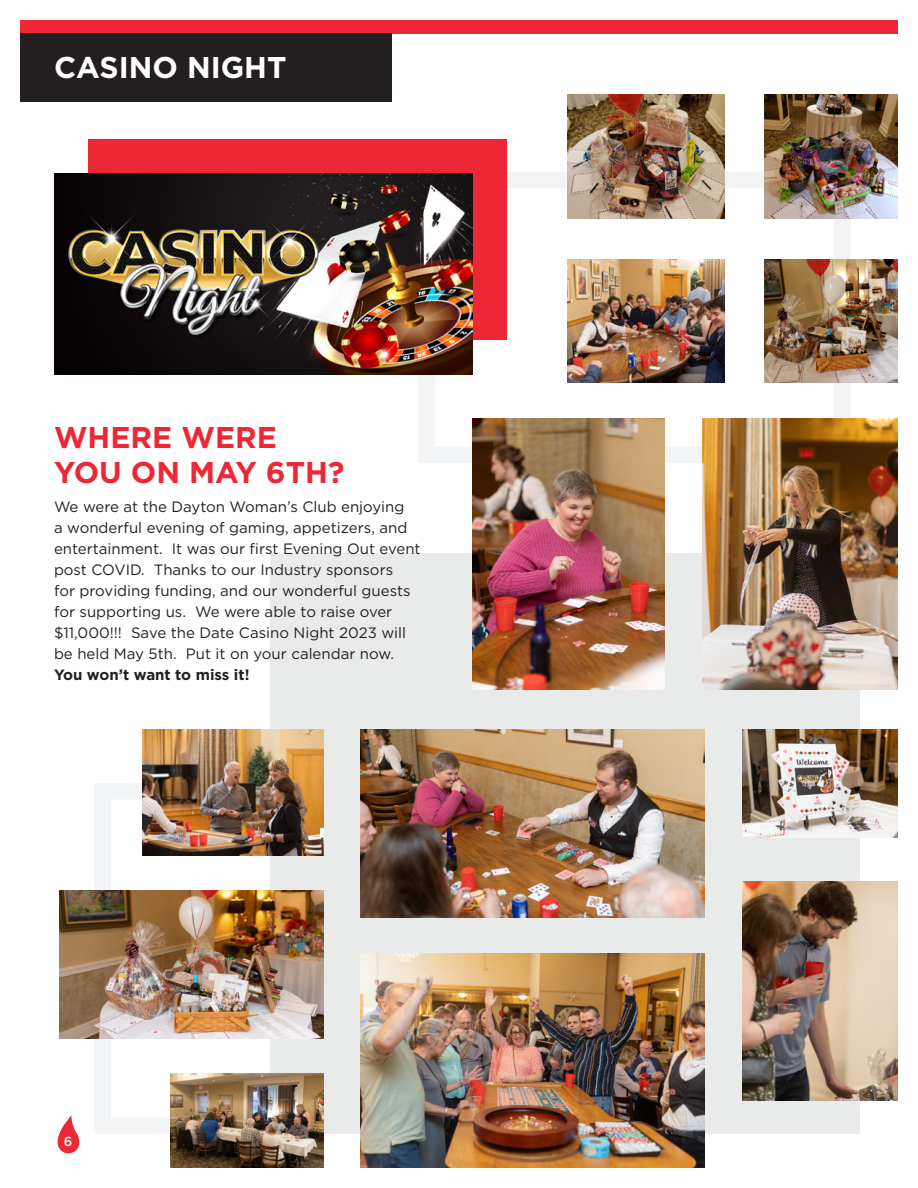
<style>
.page{position:relative;width:918px;height:1188px;background:#fff}
.page>*{position:absolute;margin:0;border:0;box-sizing:border-box;transform-origin:0 0}
.t1{font:700 30px "Gotham";color:#ed2836}
.t2{font:700 30px "Gotham";color:#fff}
.t3{font:15px/21px "Gotham";color:#231f20}
.t4{font:500 13.2px "Gotham";color:#fff}
.s1{font-weight:700}
</style>
<div class="page">
<div style="left:419px;top:172px;width:431px;height:291px;border:17px solid #f3f4f5"></div>
<div style="left:94px;top:783px;width:432px;height:351px;border:17px solid #f3f4f5"></div>
<div style="left:270px;top:554px;width:590px;height:580px;background:#e9ebeb"></div>
<div style="left:88px;top:139px;width:419px;height:201px;background:#ed2836"></div>
<img style="left:54px;top:174px;width:418px;height:200px">
<div style="left:20px;top:20px;width:878px;height:14px;background:#ed2836"></div>
<div style="left:20px;top:34px;width:372px;height:68px;background:#231f20"></div>
<img style="left:765px;top:260px;width:133px;height:122px">
<img style="left:59px;top:891px;width:264px;height:148px">
<img style="left:765px;top:94px;width:133px;height:124px">
<img style="left:142px;top:729px;width:181px;height:126px">
<img style="left:360px;top:729px;width:344px;height:189px">
<img style="left:567px;top:94px;width:157px;height:124px">
<img style="left:567px;top:260px;width:157px;height:122px">
<img style="left:702px;top:418px;width:196px;height:271px">
<img style="left:472px;top:418px;width:193px;height:271px">
<img style="left:742px;top:729px;width:156px;height:109px">
<img style="left:170px;top:1074px;width:153px;height:94px">
<img style="left:742px;top:882px;width:156px;height:218px">
<img style="left:360px;top:954px;width:344px;height:214px">
<svg style="left:57px;top:1116px;width:23px;height:38px"></svg>
<p class="t2" style="left:54px;top:50px;width:234px">CASINO NIGHT</p>
<p class="t1" style="left:54px;top:420px;width:224px">WHERE WERE</p>
<p class="t1" style="left:54px;top:455px;width:292px">YOU ON MAY 6TH?</p>
<p class="t3" style="left:54px;top:496px;width:368px">We were at the Dayton Woman’s Club enjoying<br>a wonderful evening of gaming, appetizers, and entertainment. It was our first Evening Out event post COVID. Thanks to our Industry sponsors<br>for providing funding, and our wonderful guests for supporting us. We were able to raise over $11,000!!! Save the Date Casino Night 2023 will be held May 5th. Put it on your calendar now.<br><span class="s1">You won’t want to miss it!</span></p>
<p class="t4" style="left:64px;top:1132px;width:10px">6</p>
</div>
